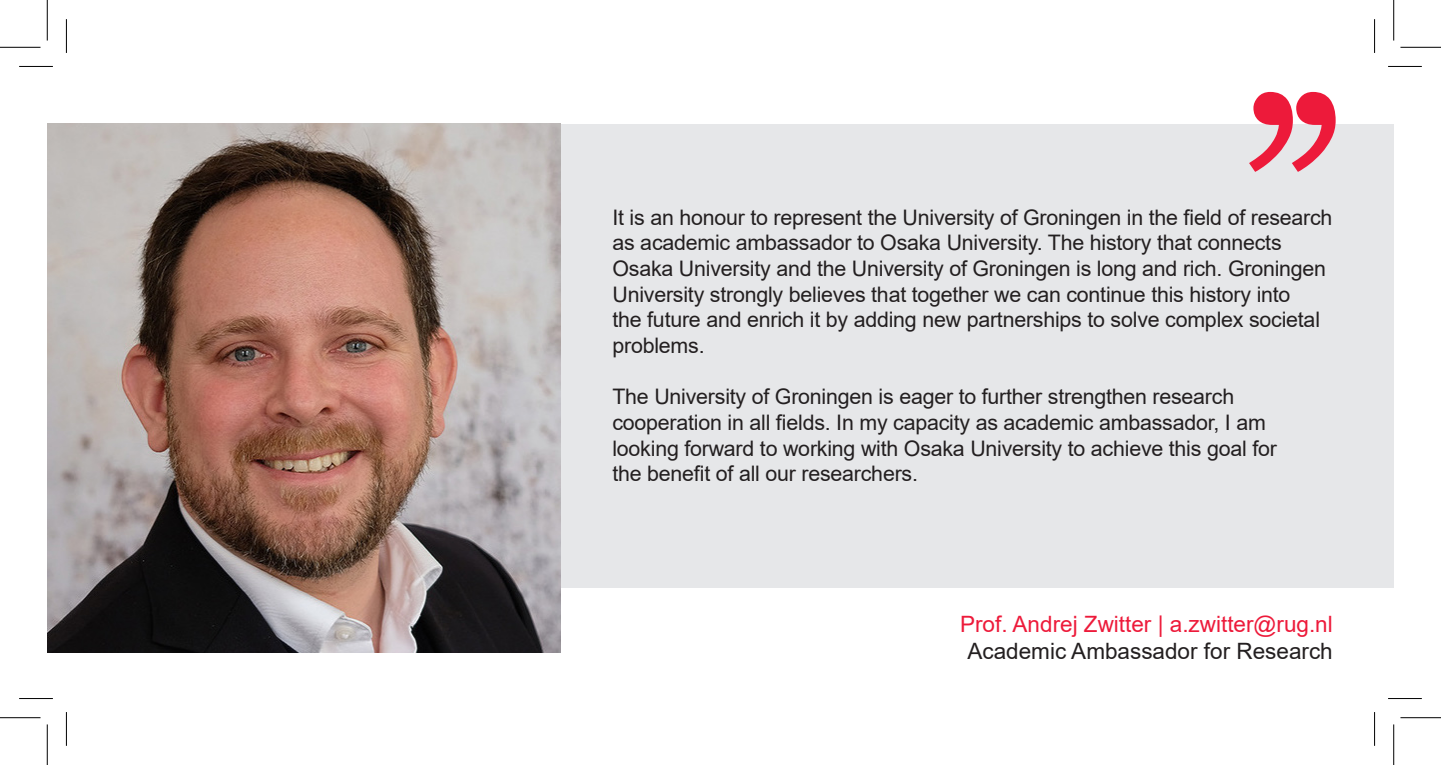
<style>
.page{position:relative;width:1441px;height:765px;background:#fff}
.page>*{position:absolute;margin:0;border:0;box-sizing:border-box;transform-origin:0 0}
.t1{font:270px "Georgia";color:#ed1a3a}
.t2{font:22.5px "Arial";color:#ed1a3a}
.t3{font:22.5px "Arial";color:#231f20}
.t4{font:21.38px/25.7px "Arial";letter-spacing:-.01em;color:#231f20}
</style>
<div class="page">
<div style="left:47px;top:124px;width:1346px;height:463px;background:#e6e7e9"></div>
<img style="left:47px;top:124px;width:513px;height:527px">
<hr style="left:19px;top:66px;width:34px;height:1px;background:#000">
<hr style="left:1387px;top:66px;width:34px;height:1px;background:#000">
<hr style="left:19px;top:697px;width:34px;height:1px;background:#000">
<hr style="left:1387px;top:697px;width:34px;height:1px;background:#000">
<hr style="left:66px;top:19px;width:1px;height:34px;background:#000">
<hr style="left:66px;top:711px;width:1px;height:34px;background:#000">
<hr style="left:1373px;top:19px;width:1px;height:34px;background:#000">
<hr style="left:1373px;top:711px;width:1px;height:34px;background:#000">
<hr style="left:0;top:47px;width:40px;height:1px;background:#000">
<hr style="left:1400px;top:47px;width:40px;height:1px;background:#000">
<hr style="left:0;top:717px;width:40px;height:1px;background:#000">
<hr style="left:1400px;top:717px;width:40px;height:1px;background:#000">
<hr style="left:47px;top:0;width:1px;height:41px;background:#000">
<hr style="left:47px;top:724px;width:1px;height:40px;background:#000">
<hr style="left:1393px;top:0;width:1px;height:41px;background:#000">
<hr style="left:1393px;top:724px;width:1px;height:40px;background:#000">
<p class="t1" style="left:1236px;top:-131px;width:117px">,,</p>
<p class="t4" style="left:612px;top:204px;width:721px">It is an honour to represent the University of Groningen in the field of research as academic ambassador to Osaka University. The history that connects Osaka University and the University of Groningen is long and rich. Groningen University strongly believes that together we can continue this history into<br>the future and enrich it by adding new partnerships to solve complex societal problems.</p>
<p class="t4" style="left:612px;top:383px;width:666px">The University of Groningen is eager to further strengthen research cooperation in all fields. In my capacity as academic ambassador, I am looking forward to working with Osaka University to achieve this goal for the benefit of all our researchers.</p>
<p class="t2" style="left:960px;top:608px;width:374px">Prof. Andrej Zwitter | a.zwitter@rug.nl</p>
<p class="t3" style="left:967px;top:635px;width:367px">Academic Ambassador for Research</p>
</div>
